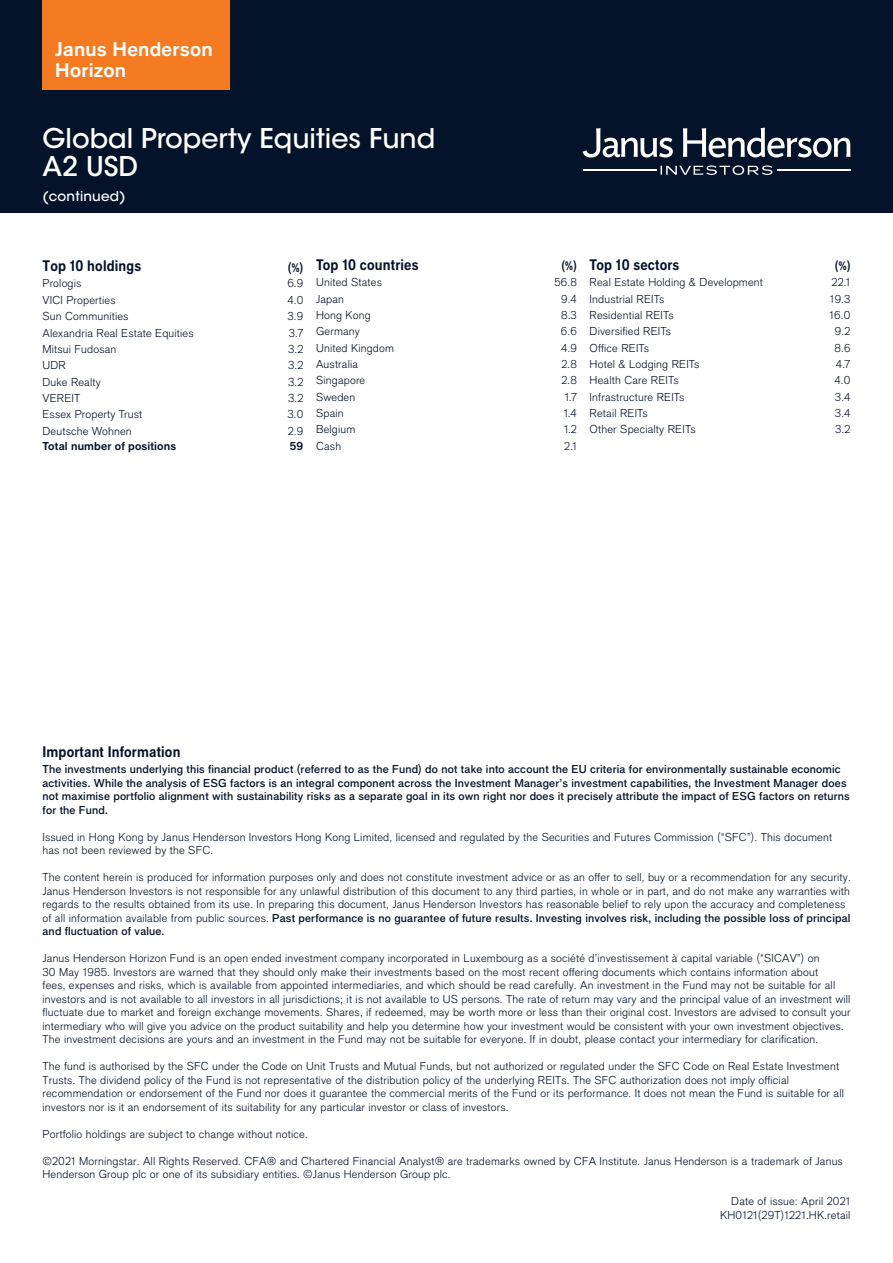
<style>
.page{position:relative;width:893px;height:1263px;background:#fff}
.page>*{position:absolute;margin:0;border:0;box-sizing:border-box;transform-origin:0 0}
.t1{font:500 27px/28.5px "ITC Avant Garde Std";color:#fff}
.t2{font:700 19.5px/21px "Applied Sans Pro";letter-spacing:.015em;color:#fff}
.t3{font:700 condensed 15px "Applied Sans Pro";letter-spacing:.01em;color:#05132a}
.t4{font:500 13.5px "ITC Avant Garde Std";letter-spacing:.015em;color:#fff}
.t5{font:700 condensed 12px "Applied Sans Pro";color:#05132a}
.source_ASL_6_5pt_7{font:300 11.25px/13.5px "Applied Sans Pro";letter-spacing:.015em;color:#05132a}
.source_ASL_6_5pt_7-2{font:500 11.25px/13.5px "Applied Sans Pro";letter-spacing:.015em;color:#05132a}
.table_e_7_5_9{font:300 11.25px "Applied Sans Pro";letter-spacing:.015em;color:#05132a}
.t6{font:700 11.25px "Applied Sans Pro";letter-spacing:.015em;color:#05132a}
.s1{font-weight:500}
</style>
<div class="page">
<div style="left:0;top:0;width:893px;height:213px;background:#05132a"></div>
<div style="left:43px;top:0;width:187px;height:89px;background:#f47b21"></div>
<svg style="left:661px;top:165px;width:111px;height:10px"></svg>
<hr style="left:777px;top:169px;width:73px;height:2px;background:#fff">
<hr style="left:583px;top:169px;width:73px;height:2px;background:#fff">
<svg style="left:583px;top:128px;width:267px;height:30px"></svg>
<h2 class="t2" style="left:55px;top:39px;width:159px">Janus Henderson<br>Horizon</h2>
<h1 class="t1" style="left:43px;top:124px;width:394px">Global Property Equities Fund<br>A2 USD</h1>
<p class="t4" style="left:43px;top:188px;width:84px">(continued)</p>
<p class="t3" style="left:43px;top:256px;width:100px">Top 10 holdings</p>
<p class="t5" style="left:288px;top:260px;width:17px">(%)</p>
<p class="table_e_7_5_9" style="left:43px;top:277px;width:40px">Prologis</p>
<p class="table_e_7_5_9" style="left:287px;top:277px;width:17px">6.9</p>
<p class="table_e_7_5_9" style="left:43px;top:293px;width:75px">VICI Properties</p>
<p class="table_e_7_5_9" style="left:287px;top:293px;width:17px">4.0</p>
<p class="table_e_7_5_9" style="left:43px;top:310px;width:87px">Sun Communities</p>
<p class="table_e_7_5_9" style="left:288px;top:310px;width:17px">3.9</p>
<p class="table_e_7_5_9" style="left:43px;top:326px;width:153px">Alexandria Real Estate Equities</p>
<p class="table_e_7_5_9" style="left:289px;top:326px;width:16px">3.7</p>
<p class="table_e_7_5_9" style="left:43px;top:342px;width:75px">Mitsui Fudosan</p>
<p class="table_e_7_5_9" style="left:288px;top:342px;width:17px">3.2</p>
<p class="table_e_7_5_9" style="left:43px;top:359px;width:25px">UDR</p>
<p class="table_e_7_5_9" style="left:288px;top:359px;width:17px">3.2</p>
<p class="table_e_7_5_9" style="left:43px;top:375px;width:60px">Duke Realty</p>
<p class="table_e_7_5_9" style="left:288px;top:375px;width:17px">3.2</p>
<p class="table_e_7_5_9" style="left:43px;top:391px;width:39px">VEREIT</p>
<p class="table_e_7_5_9" style="left:288px;top:391px;width:17px">3.2</p>
<p class="table_e_7_5_9" style="left:43px;top:408px;width:101px">Essex Property Trust</p>
<p class="table_e_7_5_9" style="left:287px;top:408px;width:17px">3.0</p>
<p class="table_e_7_5_9" style="left:43px;top:424px;width:91px">Deutsche Wohnen</p>
<p class="table_e_7_5_9" style="left:288px;top:424px;width:17px">2.9</p>
<p class="t6" style="left:43px;top:439px;width:135px">Total number of positions</p>
<p class="t6" style="left:290px;top:439px;width:15px">59</p>
<p class="t3" style="left:316px;top:256px;width:104px">Top 10 countries</p>
<p class="t5" style="left:561px;top:259px;width:17px">(%)</p>
<p class="table_e_7_5_9" style="left:316px;top:276px;width:67px">United States</p>
<p class="table_e_7_5_9" style="left:554px;top:276px;width:24px">56.8</p>
<p class="table_e_7_5_9" style="left:316px;top:292px;width:29px">Japan</p>
<p class="table_e_7_5_9" style="left:561px;top:292px;width:17px">9.4</p>
<p class="table_e_7_5_9" style="left:316px;top:308px;width:56px">Hong Kong</p>
<p class="table_e_7_5_9" style="left:561px;top:308px;width:17px">8.3</p>
<p class="table_e_7_5_9" style="left:316px;top:325px;width:45px">Germany</p>
<p class="table_e_7_5_9" style="left:561px;top:325px;width:17px">6.6</p>
<p class="table_e_7_5_9" style="left:316px;top:341px;width:79px">United Kingdom</p>
<p class="table_e_7_5_9" style="left:561px;top:341px;width:17px">4.9</p>
<p class="table_e_7_5_9" style="left:316px;top:357px;width:43px">Australia</p>
<p class="table_e_7_5_9" style="left:561px;top:357px;width:17px">2.8</p>
<p class="table_e_7_5_9" style="left:316px;top:374px;width:51px">Singapore</p>
<p class="table_e_7_5_9" style="left:561px;top:374px;width:17px">2.8</p>
<p class="table_e_7_5_9" style="left:316px;top:390px;width:41px">Sweden</p>
<p class="table_e_7_5_9" style="left:565px;top:390px;width:13px">1.7</p>
<p class="table_e_7_5_9" style="left:316px;top:406px;width:29px">Spain</p>
<p class="table_e_7_5_9" style="left:564px;top:406px;width:14px">1.4</p>
<p class="table_e_7_5_9" style="left:316px;top:423px;width:41px">Belgium</p>
<p class="table_e_7_5_9" style="left:564px;top:423px;width:14px">1.2</p>
<p class="table_e_7_5_9" style="left:316px;top:439px;width:27px">Cash</p>
<p class="table_e_7_5_9" style="left:564px;top:439px;width:14px">2.1</p>
<p class="t3" style="left:590px;top:256px;width:91px">Top 10 sectors</p>
<p class="t5" style="left:835px;top:259px;width:17px">(%)</p>
<p class="source_ASL_6_5pt_7" style="left:590px;top:275px;width:175px">Real Estate Holding &amp; Development</p>
<p class="source_ASL_6_5pt_7" style="left:832px;top:275px;width:20px">22.1</p>
<p class="source_ASL_6_5pt_7" style="left:590px;top:292px;width:76px">Industrial REITs</p>
<p class="source_ASL_6_5pt_7" style="left:830px;top:292px;width:22px">19.3</p>
<p class="source_ASL_6_5pt_7" style="left:590px;top:308px;width:86px">Residential REITs</p>
<p class="source_ASL_6_5pt_7" style="left:830px;top:308px;width:22px">16.0</p>
<p class="source_ASL_6_5pt_7" style="left:590px;top:325px;width:83px">Diversified REITs</p>
<p class="source_ASL_6_5pt_7" style="left:835px;top:325px;width:17px">9.2</p>
<p class="source_ASL_6_5pt_7" style="left:590px;top:341px;width:61px">Office REITs</p>
<p class="source_ASL_6_5pt_7" style="left:834px;top:341px;width:18px">8.6</p>
<p class="source_ASL_6_5pt_7" style="left:590px;top:357px;width:111px">Hotel &amp; Lodging REITs</p>
<p class="source_ASL_6_5pt_7" style="left:836px;top:357px;width:16px">4.7</p>
<p class="source_ASL_6_5pt_7" style="left:590px;top:374px;width:91px">Health Care REITs</p>
<p class="source_ASL_6_5pt_7" style="left:834px;top:374px;width:17px">4.0</p>
<p class="source_ASL_6_5pt_7" style="left:590px;top:390px;width:96px">Infrastructure REITs</p>
<p class="source_ASL_6_5pt_7" style="left:835px;top:390px;width:17px">3.4</p>
<p class="source_ASL_6_5pt_7" style="left:590px;top:406px;width:60px">Retail REITs</p>
<p class="source_ASL_6_5pt_7" style="left:835px;top:406px;width:17px">3.4</p>
<p class="source_ASL_6_5pt_7" style="left:590px;top:423px;width:107px">Other Specialty REITs</p>
<p class="source_ASL_6_5pt_7" style="left:835px;top:423px;width:17px">3.2</p>
<p class="t3" style="left:43px;top:743px;width:139px">Important Information</p>
<p class="source_ASL_6_5pt_7-2" style="left:43px;top:762px;width:809px">The investments underlying this financial product (referred to as the Fund) do not take into account the EU criteria for environmentally sustainable economic activities. While the analysis of ESG factors is an integral component across the Investment Manager’s investment capabilities, the Investment Manager does not maximise portfolio alignment with sustainability risks as a separate goal in its own right nor does it precisely attribute the impact of ESG factors on returns for the Fund.</p>
<p class="source_ASL_6_5pt_7" style="left:43px;top:830px;width:791px">Issued in Hong Kong by Janus Henderson Investors Hong Kong Limited, licensed and regulated by the Securities and Futures Commission (“SFC”). This document has not been reviewed by the SFC.</p>
<p class="source_ASL_6_5pt_7" style="left:43px;top:871px;width:810px">The content herein is produced for information purposes only and does not constitute investment advice or as an offer to sell, buy or a recommendation for any security.<br>Janus Henderson Investors is not responsible for any unlawful distribution of this document to any third parties, in whole or in part, and do not make any warranties with regards to the results obtained from its use. In preparing this document, Janus Henderson Investors has reasonable belief to rely upon the accuracy and completeness of all information available from public sources. <span class="s1">Past performance is no guarantee of future results. Investing involves risk, including the possible loss of principal and fluctuation of value.</span></p>
<p class="source_ASL_6_5pt_7" style="left:43px;top:952px;width:810px">Janus Henderson Horizon Fund is an open ended investment company incorporated in Luxembourg as a société d’investissement à capital variable (“SICAV”) on<br>30 May 1985. Investors are warned that they should only make their investments based on the most recent offering documents which contains information about<br>fees, expenses and risks, which is available from appointed intermediaries, and which should be read carefully. An investment in the Fund may not be suitable for all investors and is not available to all investors in all jurisdictions; it is not available to US persons. The rate of return may vary and the principal value of an investment will fluctuate due to market and foreign exchange movements. Shares, if redeemed, may be worth more or less than their original cost. Investors are advised to consult your intermediary who will give you advice on the product suitability and help you determine how your investment would be consistent with your own investment objectives.<br>The investment decisions are yours and an investment in the Fund may not be suitable for everyone. If in doubt, please contact your intermediary for clarification.</p>
<p class="source_ASL_6_5pt_7" style="left:43px;top:1060px;width:803px">The fund is authorised by the SFC under the Code on Unit Trusts and Mutual Funds, but not authorized or regulated under the SFC Code on Real Estate Investment Trusts. The dividend policy of the Fund is not representative of the distribution policy of the underlying REITs. The SFC authorization does not imply official recommendation or endorsement of the Fund nor does it guarantee the commercial merits of the Fund or its performance. It does not mean the Fund is suitable for all investors nor is it an endorsement of its suitability for any particular investor or class of investors.</p>
<p class="source_ASL_6_5pt_7" style="left:43px;top:1127px;width:267px">Portfolio holdings are subject to change without notice.</p>
<p class="source_ASL_6_5pt_7" style="left:43px;top:1154px;width:802px">©2021 Morningstar. All Rights Reserved. CFA® and Chartered Financial Analyst® are trademarks owned by CFA Institute. Janus Henderson is a trademark of Janus<br>Henderson Group plc or one of its subsidiary entities. ©Janus Henderson Group plc.</p>
<p class="source_ASL_6_5pt_7" style="left:731px;top:1195px;width:121px">Date of issue: April 2021</p>
<p class="source_ASL_6_5pt_7" style="left:720px;top:1208px;width:132px">KH0121(29T)1221.HK.retail</p>
</div>
